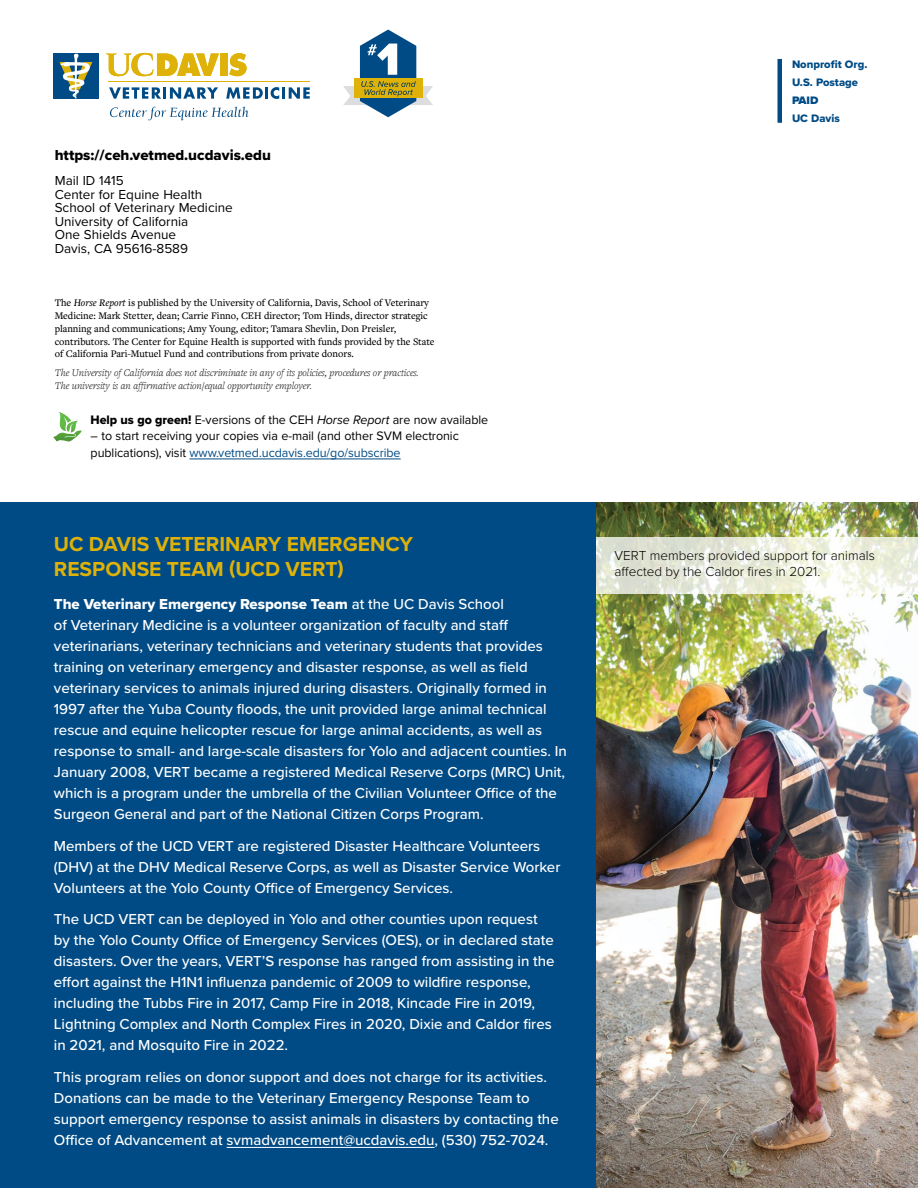
<style>
.page{position:relative;width:918px;height:1188px;background:#fff}
.page>*{position:absolute;margin:0;border:0;box-sizing:border-box;transform-origin:0 0}
.t1{font:700 21px/25.2px "Proxima Nova";color:#deb209}
.t2{font:500 15px/21px "Proxima Nova";color:#fff}
.vmn_URL_display{font:15px "Proxima Nova Extrabld";color:#000}
.t3{font:13.5px "Proxima Nova";color:#000}
.t4{font:300 13.5px/16.5px "Proxima Nova";color:#000}
.t5{font:12.75px/16.5px "Proxima Nova";letter-spacing:-.005em;color:#000}
.t6{font:11.25px "Proxima Nova Extrabld";color:#004b85}
.t7{font:900 11.25px "Proxima Nova";color:#004b85}
.t8{font:500 10.5px/12.8px "Freight Text Pro";letter-spacing:-.005em;color:#000}
.t9{font:italic 300 10.5px/12.8px "Freight Text Pro";letter-spacing:-.005em;color:#000}
.s1{font-style:italic}
.s2{font-family:"Proxima Nova Extrabld"}
.s3{color:#004b85}
.s4{font-family:"Proxima Nova Extrabld";font-weight:400}
</style>
<div class="page">
<div style="left:0;top:503px;width:596px;height:685px;background:#004b85"></div>
<img style="left:596px;top:503px;width:322px;height:685px">
<div style="left:777px;top:59px;width:5px;height:64px;background:#004b85"></div>
<svg style="left:110px;top:107px;width:138px;height:13px"></svg>
<hr style="left:109px;top:81px;width:201px;height:1px;background:#deb209">
<svg style="left:109px;top:87px;width:109px;height:12px"></svg>
<svg style="left:226px;top:87px;width:84px;height:12px"></svg>
<svg style="left:229px;top:53px;width:18px;height:23px"></svg>
<div style="left:220px;top:53px;width:8px;height:23px;background:#deb209"></div>
<svg style="left:106px;top:53px;width:113px;height:23px"></svg>
<div style="left:53px;top:54px;width:45px;height:45px;background:#004b85"></div>
<svg style="left:59px;top:54px;width:33px;height:45px"></svg>
<svg style="left:53px;top:412px;width:29px;height:29px"></svg>
<hr style="left:190px;top:459px;width:211px;height:1px;background:#004b85">
<hr style="left:227px;top:1147px;width:208px;height:1px;background:#fff">
<svg style="left:343px;top:30px;width:90px;height:87px"></svg>
<svg style="left:596px;top:538px;width:322px;height:56px"></svg>
<p class="vmn_URL_display" style="left:55px;top:144px;width:218px">https://ceh.vetmed.ucdavis.edu</p>
<p class="t3" style="left:55px;top:171px;width:71px">Mail ID 1415</p>
<p class="t3" style="left:55px;top:184px;width:149px">Center for Equine Health</p>
<p class="t3" style="left:55px;top:198px;width:180px">School of Veterinary Medicine</p>
<p class="t3" style="left:55px;top:211px;width:135px">University of California</p>
<p class="t3" style="left:55px;top:225px;width:123px">One Shields Avenue</p>
<p class="t3" style="left:55px;top:238px;width:135px">Davis, CA 95616-8589</p>
<p class="t8" style="left:55px;top:296px;width:381px">The <span class="s1">Horse Report</span> is published by the University of California, Davis, School of Veterinary Medicine: Mark Stetter, dean; Carrie Finno, CEH director; Tom Hinds, director strategic planning and communications; Amy Young, editor; Tamara Shevlin, Don Preisler, contributors. The Center for Equine Health is supported with funds provided by the State of California Pari-Mutuel Fund and contributions from private donors.</p>
<p class="t9" style="left:55px;top:366px;width:365px">The University of California does not discriminate in any of its policies, procedures or practices.<br>The university is an affirmative action/equal opportunity employer.</p>
<p class="t5" style="left:91px;top:411px;width:399px"><span class="s2">Help us go green!</span> E-versions of the CEH <span class="s1">Horse Report</span> are now available</p>
<p class="t5" style="left:91px;top:427px;width:370px">– to start receiving your copies via e-mail (and other SVM electronic publications), visit <span class="s3">www.vetmed.ucdavis.edu/go/subscribe</span></p>
<p class="t1" style="left:54px;top:531px;width:361px">UC DAVIS VETERINARY EMERGENCY<br>RESPONSE TEAM (UCD VERT)</p>
<p class="t2" style="left:54px;top:593px;width:515px"><span class="s4">The Veterinary Emergency Response Team</span> at the UC Davis School<br>of Veterinary Medicine is a volunteer organization of faculty and staff veterinarians, veterinary technicians and veterinary students that provides training on veterinary emergency and disaster response, as well as field veterinary services to animals injured during disasters. Originally formed in 1997 after the Yuba County floods, the unit provided large animal technical rescue and equine helicopter rescue for large animal accidents, as well as response to small- and large-scale disasters for Yolo and adjacent counties. In January 2008, VERT became a registered Medical Reserve Corps (MRC) Unit, which is a program under the umbrella of the Civilian Volunteer Office of the Surgeon General and part of the National Citizen Corps Program.</p>
<p class="t2" style="left:54px;top:834px;width:508px">Members of the UCD VERT are registered Disaster Healthcare Volunteers (DHV) at the DHV Medical Reserve Corps, as well as Disaster Service Worker<br>Volunteers at the Yolo County Office of Emergency Services.</p>
<p class="t2" style="left:54px;top:908px;width:502px">The UCD VERT can be deployed in Yolo and other counties upon request by the Yolo County Office of Emergency Services (OES), or in declared state disasters. Over the years, VERT’S response has ranged from assisting in the effort against the H1N1 influenza pandemic of 2009 to wildfire response, including the Tubbs Fire in 2017, Camp Fire in 2018, Kincade Fire in 2019, Lightning Complex and North Complex Fires in 2020, Dixie and Caldor fires in 2021, and Mosquito Fire in 2022.</p>
<p class="t2" style="left:54px;top:1066px;width:506px">This program relies on donor support and does not charge for its activities.<br>Donations can be made to the Veterinary Emergency Response Team to support emergency response to assist animals in disasters by contacting the Office of Advancement at svmadvancement@ucdavis.edu, (530) 752-7024.</p>
<p class="t6" style="left:792px;top:56px;width:77px">Nonprofit Org.</p>
<p class="t6" style="left:792px;top:74px;width:68px">U.S. Postage</p>
<p class="t7" style="left:792px;top:92px;width:28px">PAID</p>
<p class="t6" style="left:792px;top:110px;width:49px">UC Davis</p>
<p class="t4" style="left:615px;top:546px;width:262px">VERT members provided support for animals affected by the Caldor fires in 2021.</p>
</div>
